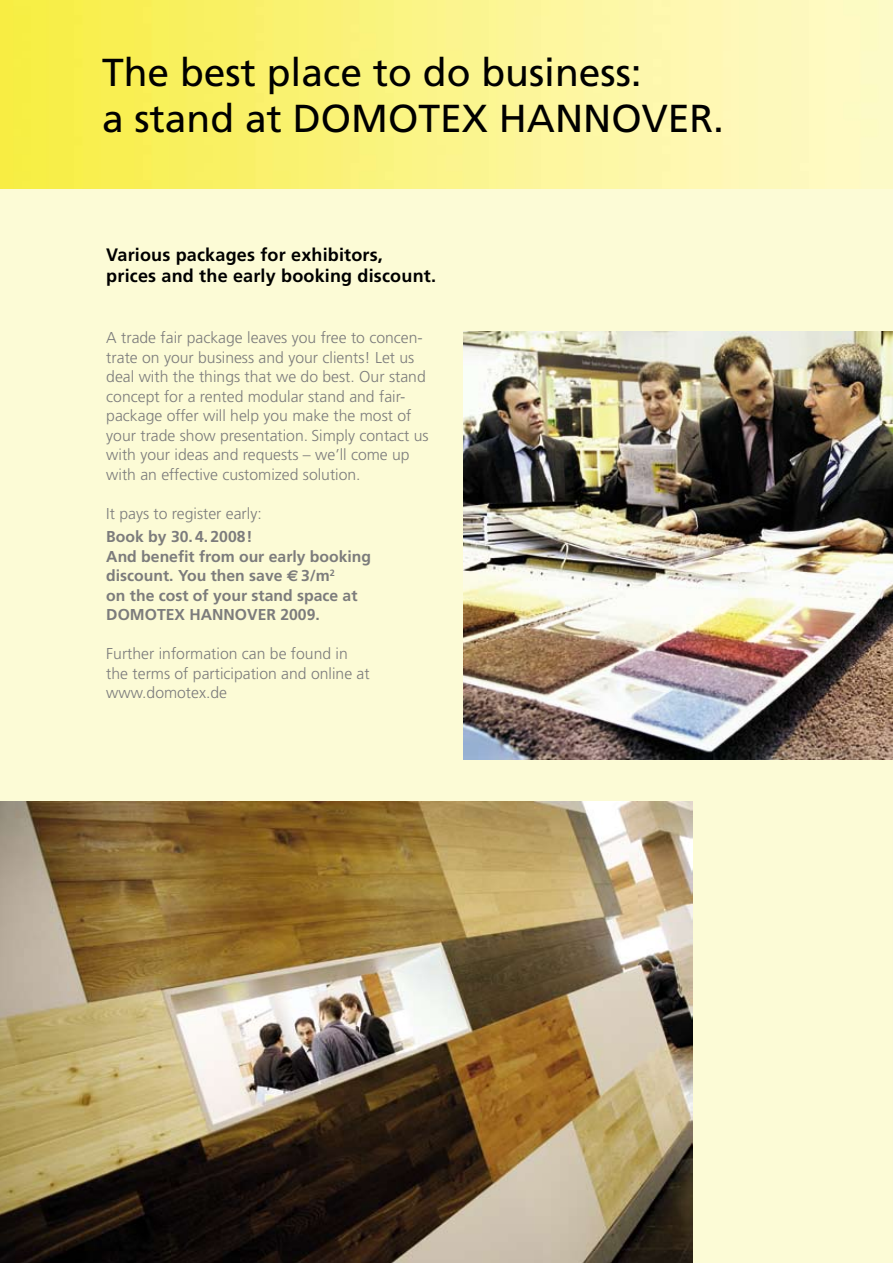
<style>
.page{position:relative;width:893px;height:1263px;background:#fff}
.page>*{position:absolute;margin:0;border:0;box-sizing:border-box;transform-origin:0 0}
.t1{font:39px/46.8px "Frutiger";color:#000}
.t2{font:700 18px/21px "Frutiger";letter-spacing:.01em;color:#000}
.t3{font:300 15.75px/19.5px "Frutiger LT Std";color:#7c7c7c}
.t4{font:700 15.75px/19.5px "Frutiger";color:#7c7c7c}
.s1{font-family:"Euro Sans"}
</style>
<div class="page">
<img style="left:0;top:0;width:893px;height:189px">
<div style="left:0;top:189px;width:893px;height:1074px;background:#fcfbd6"></div>
<img style="left:0;top:801px;width:692px;height:462px">
<img style="left:463px;top:332px;width:430px;height:427px">
<h1 class="t1" style="left:102px;top:48px;width:623px">The best place to do business:<br>a stand at DOMOTEX HANNOVER.</h1>
<p class="t2" style="left:106px;top:244px;width:331px">Various packages for exhibitors, prices and the early booking discount.</p>
<p class="t3" style="left:106px;top:328px;width:324px">A trade fair package leaves you free to concen&shy;trate on your business and your clients! Let us deal with the things that we do best. Our stand concept for a rented modular stand and fair&shy;package offer will help you make the most of your trade show presentation. Simply contact us with your ideas and requests – we’ll come up with an effective customized solution.</p>
<p class="t3" style="left:106px;top:504px;width:157px">It pays to register early:</p>
<p class="t4" style="left:106px;top:527px;width:266px">Book by 30.4. 2008!<br>And benefit from our early booking discount. You then save <span class="s1">E</span> 3/m<sup>2<br></sup>on the cost of your stand space at<br>DOMOTEX HANNOVER 2009.</p>
<p class="t3" style="left:106px;top:644px;width:265px">Further information can be found in the terms of participation and online at www.domotex.de</p>
</div>
